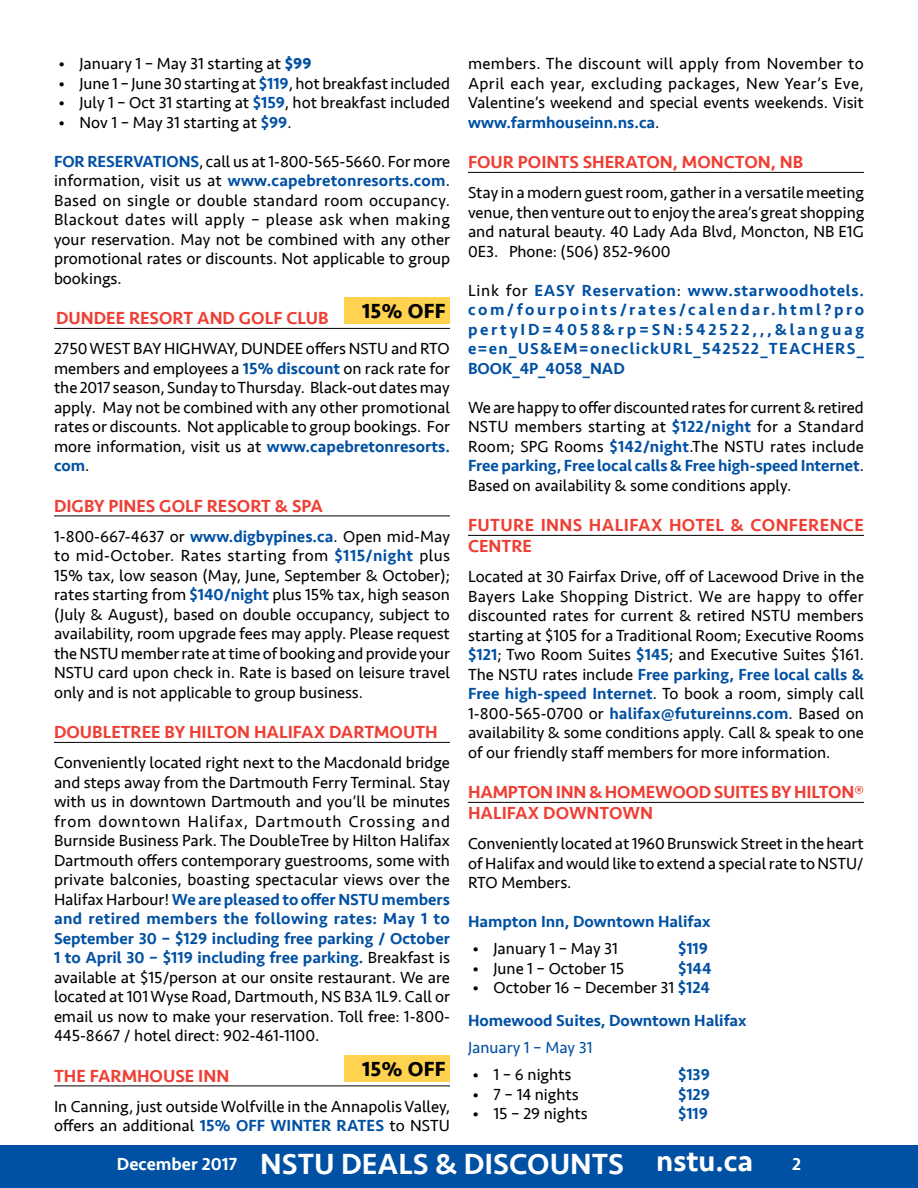
<style>
.page{position:relative;width:918px;height:1188px;background:#fff}
.page>*{position:absolute;margin:0;border:0;box-sizing:border-box;transform-origin:0 0}
.t1{font:500 30px "Seravek";color:#fff}
.t2{font:700 21px "Seravek";letter-spacing:.01em;color:#000}
.t3{font:500 18px/21px "Seravek";color:#ef3e33}
.t4{font:500 18px "Seravek";color:#fff}
.t5{font:16.5px/19.5px "Seravek";color:#000;text-align:justify}
.t6{font:500 16.5px/19.5px "Seravek";color:#0050a3;text-align:justify}
.t7{font:16.5px "Seravek";color:#0050a3}
.s1{font-weight:700;color:#0050a3}
.s2{font-weight:500;color:#0050a3}
.s3{font-weight:400;color:#000}
.s4{font-size:18px}
</style>
<div class="page">
<div style="left:0;top:1145px;width:918px;height:43px;background:#0050a3"></div>
<hr style="left:54px;top:328px;width:396px;height:1px;background:#000">
<hr style="left:54px;top:516px;width:396px;height:1px;background:#000">
<hr style="left:54px;top:742px;width:396px;height:1px;background:#000">
<hr style="left:54px;top:1086px;width:396px;height:1px;background:#000">
<div style="left:344px;top:297px;width:106px;height:27px;background:#ffd24f"></div>
<div style="left:344px;top:1055px;width:106px;height:27px;background:#ffd24f"></div>
<hr style="left:468px;top:172px;width:396px;height:1px;background:#000">
<hr style="left:468px;top:535px;width:396px;height:1px;background:#000">
<hr style="left:468px;top:802px;width:396px;height:1px;background:#000">
<p class="t5" style="left:58px;top:54px;width:255px">• January 1 – May 31 starting at <span class="s1">$99</span></p>
<p class="t5" style="left:58px;top:73px;width:393px">• June 1 – June 30 starting at <span class="s2">$119</span>, hot breakfast included</p>
<p class="t5" style="left:59px;top:93px;width:393px">• July 1 – Oct 31 starting at <span class="s2">$159</span>, hot breakfast included</p>
<p class="t5" style="left:59px;top:112px;width:235px">• Nov 1 – May 31 starting at <span class="s2">$99</span>.</p>
<p class="t5" style="left:54px;top:152px;width:398px"><span class="s2">FOR RESERVATIONS</span>, call us at 1-800-565-5660. For more information, visit us at <span class="s2">www.capebretonresorts.com</span>.<br>Based on single or double standard room occupancy.<br>Blackout dates will apply – please ask when making your reservation. May not be combined with any other promotional rates or discounts. Not applicable to group bookings.</p>
<p class="t3" style="left:56px;top:308px;width:274px">DUNDEE RESORT AND GOLF CLUB</p>
<p class="t2" style="left:362px;top:294px;width:85px">15% OFF</p>
<p class="t5" style="left:54px;top:339px;width:397px">2750 WEST BAY HIGHWAY, DUNDEE offers NSTU and RTO members and employees a <span class="s2">15% discount</span> on rack rate for the 2017 season, Sunday to Thursday. Black-out dates may apply. May not be combined with any other promotional rates or discounts. Not applicable to group bookings. For more information, visit us at <span class="s2">www.capebretonresorts. com</span>.</p>
<p class="t3" style="left:54px;top:495px;width:23px">Digby</p>
<p class="t3" style="left:108px;top:495px;width:20px">Pines</p>
<p class="t3" style="left:159px;top:495px;width:24px">Golf</p>
<p class="t3" style="left:207px;top:495px;width:23px">Resort</p>
<p class="t3" style="left:275px;top:495px;width:38px">&amp; Spa</p>
<p class="t5" style="left:54px;top:526px;width:398px">1-800-667-4637 or <span class="s2">www.digbypines.ca</span>. Open mid-May to mid-October. Rates starting from <span class="s2">$115/night</span> plus 15% tax, low season (May, June, September &amp; October); rates starting from <span class="s2">$140/night</span> plus 15% tax, high season (July &amp; August), based on double occupancy, subject to availability, room upgrade fees may apply. Please request the NSTU member rate at time of booking and provide your NSTU card upon check in. Rate is based on leisure travel only and is not applicable to group business.</p>
<p class="t3" style="left:54px;top:722px;width:25px">Double</p>
<p class="t3" style="left:121px;top:722px;width:21px">Tree</p>
<p class="t3" style="left:165px;top:722px;width:48px">by Hilton</p>
<p class="t3" style="left:254px;top:722px;width:24px">Halifax</p>
<p class="t3" style="left:329px;top:722px;width:25px">Dartmouth</p>
<p class="t5" style="left:54px;top:753px;width:398px">Conveniently located right next to the Macdonald bridge and steps away from the Dartmouth Ferry Terminal. Stay with us in downtown Dartmouth and you’ll be minutes from downtown Halifax, Dartmouth Crossing and Burnside Business Park. The DoubleTree by Hilton Halifax Dartmouth offers contemporary guestrooms, some with private balconies, boasting spectacular views over the Halifax Harbour! <span class="s2">We are pleased to offer NSTU members and retired members the following rates: May 1 to September 30 – $129 including free parking / October 1 to April 30 – $119 including free parking.</span> Breakfast is available at $15/person at our onsite restaurant. We are located at 101 Wyse Road, Dartmouth, NS B3A 1L9. Call or email us now to make your reservation. Toll free: 1-800- 445-8667 / hotel direct: 902-461-1100.</p>
<p class="t3" style="left:54px;top:1065px;width:177px">THE FARMHOUSE INN</p>
<p class="t2" style="left:362px;top:1052px;width:85px">15% OFF</p>
<p class="t5" style="left:54px;top:1096px;width:398px">In Canning, just outside Wolfville in the Annapolis Valley, offers an additional <span class="s2">15% OFF WINTER RATES</span> to NSTU</p>
<p class="t5" style="left:468px;top:54px;width:398px">members. The discount will apply from November to April each year, excluding packages, New Year’s Eve, Valentine’s weekend and special events weekends. Visit <span class="s2">www.farmhouseinn.ns.ca</span>.</p>
<p class="t3" style="left:468px;top:152px;width:13px">four</p>
<p class="t3" style="left:518px;top:152px;width:11px">points</p>
<p class="t3" style="left:583px;top:152px;width:13px">sheraton</p>
<p class="t3" style="left:673px;top:152px;width:38px">, Moncton</p>
<p class="t3" style="left:771px;top:152px;width:34px">, NB</p>
<p class="t5" style="left:468px;top:183px;width:398px">Stay in a modern guest room, gather in a versatile meeting venue, then venture out to enjoy the area’s great shopping and natural beauty. 40 Lady Ada Blvd, Moncton, NB E1G 0E3. Phone: (506) 852-9600</p>
<p class="t6" style="left:468px;top:281px;width:398px"><span class="s3">Link for</span> EASY Reservation<span class="s3">:</span> www.starwoodhotels. com/fourpoints/rates/calendar.html?pro pertyID=4058&amp;rp=SN:542522,,,&amp;languag e=en_US&amp;EM=oneclickURL_542522_TEACHERS_ BOOK_4P_4058_NAD</p>
<p class="t5" style="left:468px;top:398px;width:398px">We are happy to offer discounted rates for current &amp; retired NSTU members starting at <span class="s2">$122/night</span> for a Standard Room; SPG Rooms <span class="s2">$142/night</span>.The NSTU rates include <span class="s2">Free parking, Free local calls &amp; Free high-speed Internet</span>.<br>Based on availability &amp; some conditions apply.</p>
<p class="t3" style="left:468px;top:515px;width:22px">Future</p>
<p class="t3" style="left:541px;top:515px;width:19px">Inns</p>
<p class="t3" style="left:589px;top:515px;width:24px">Halifax</p>
<p class="t3" style="left:669px;top:515px;width:25px">Hotel</p>
<p class="t3" style="left:731px;top:515px;width:44px">&amp; Conference</p>
<p class="t3" style="left:468px;top:536px;width:23px">Centre</p>
<p class="t5" style="left:468px;top:567px;width:398px">Located at 30 Fairfax Drive, off of Lacewood Drive in the Bayers Lake Shopping District. We are happy to offer discounted rates for current &amp; retired NSTU members starting at $105 for a Traditional Room; Executive Rooms <span class="s2">$121</span>; Two Room Suites <span class="s2">$145</span>; and Executive Suites $161.<br>The NSTU rates include <span class="s2">Free parking, Free local calls &amp; Free high-speed Internet</span>. To book a room, simply call 1-800-565-0700 or <span class="s2">halifax@futureinns.com</span>. Based on availability &amp; some conditions apply. Call &amp; speak to one of our friendly staff members for more information.</p>
<p class="t3" style="left:468px;top:782px;width:398px">HAMPTON INN &amp; HOMEWOOD SUITES BY HILTON®<br>HALIFAX DOWNTOWN</p>
<p class="t5" style="left:468px;top:834px;width:397px">Conveniently located at 1960 Brunswick Street in the heart of Halifax and would like to extend a special rate to NSTU/ RTO Members.</p>
<p class="t6" style="left:468px;top:912px;width:244px">Hampton Inn, Downtown Halifax</p>
<p class="t5" style="left:473px;top:939px;width:147px">• January 1 – May 31</p>
<p class="t6" style="left:678px;top:939px;width:32px">$119</p>
<p class="t5" style="left:473px;top:958px;width:153px">• June 1 – October 15</p>
<p class="t6" style="left:678px;top:959px;width:35px">$144</p>
<p class="t6" style="left:468px;top:971px;width:280px;line-height:33px"><span class="s3">• October 16 – December 31</span> $124<br>Homewood Suites, Downtown Halifax</p>
<p class="t7" style="left:468px;top:1035px;width:126px">January 1 – May 31</p>
<p class="t5" style="left:473px;top:1065px;width:100px">• 1 – 6 nights</p>
<p class="t6" style="left:678px;top:1065px;width:33px">$139</p>
<p class="t5" style="left:473px;top:1084px;width:108px">• 7 – 14 nights</p>
<p class="t6" style="left:678px;top:1085px;width:34px">$129</p>
<p class="t5" style="left:473px;top:1104px;width:117px">• 15 – 29 nights</p>
<p class="t6" style="left:678px;top:1104px;width:32px">$119</p>
<h1 class="t1" style="left:117px;top:1146px;width:638px"><span class="s4">December 2017</span> NSTU DEALS &amp; DISCOUNTS nstu.ca</h1>
<p class="t4" style="left:792px;top:1153px;width:10px">2</p>
</div>
